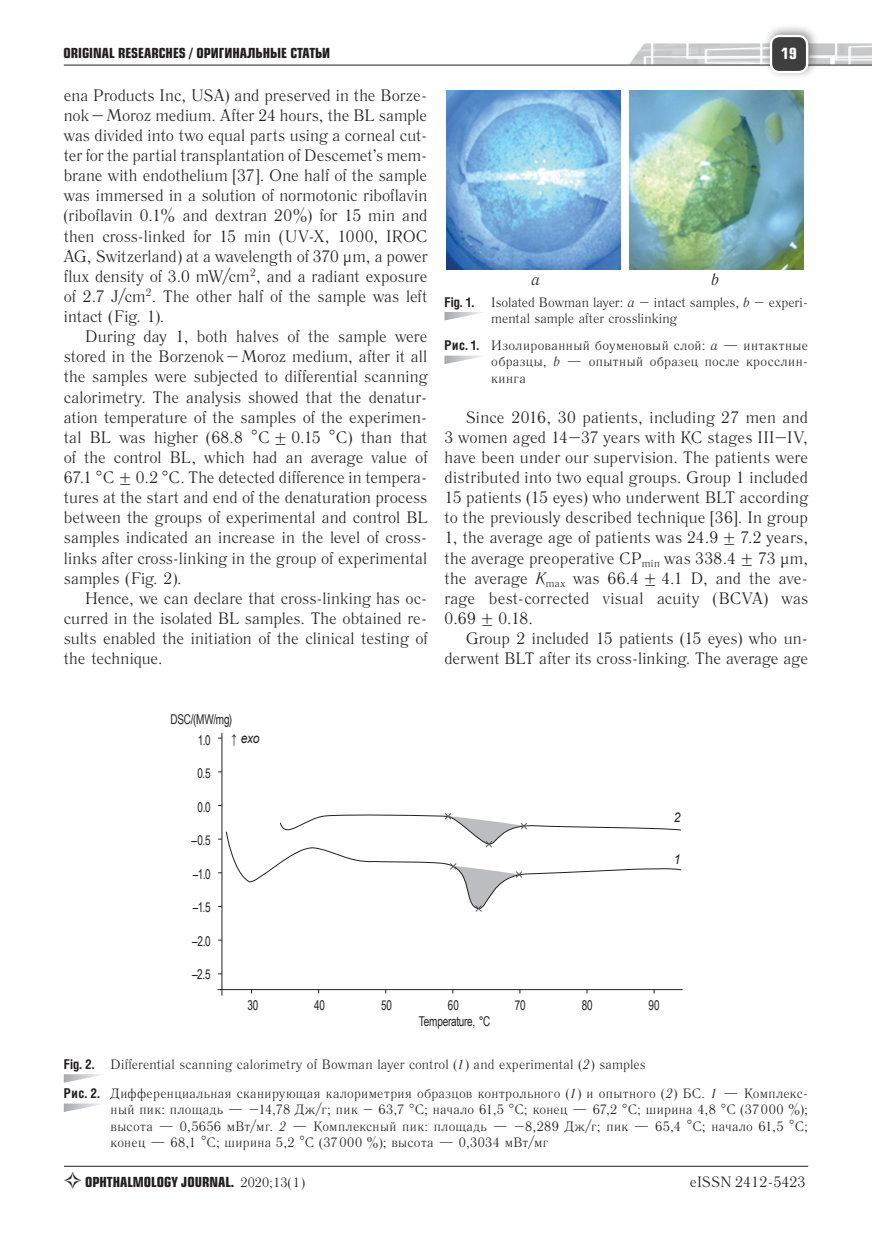
<style>
.page{position:relative;width:872px;height:1234px;background:#fff}
.page>*{position:absolute;margin:0;border:0;box-sizing:border-box;transform-origin:0 0}
.t1{font:16.5px/20.1px "Literaturnaya C";letter-spacing:.005em;color:#231f20;text-align:justify}
.t2{font:italic 16.5px "Literaturnaya C";color:#231f20}
.t3{font:15px "Literaturnaya C";color:#231f20}
.t4{font:700 15px "Europe Cond";color:#fff}
.t5{font:13.5px/16.2px "Literaturnaya C";letter-spacing:.015em;color:#231f20}
.t6{font:13.5px/16px "Arial Narrow";letter-spacing:-.02em;color:#231f20;text-align:center;scale:.9 1}
.t7{font:700 13.5px "Europe Cond";color:#231f20}
.t8{font:700 13.5px "Helios Cond";color:#231f20}
.t9{font:italic 13.5px "Arial";color:#231f20;scale:.9 1}
.s1{font-family:"Times New Roman"}
.s2{font-style:italic}
.s3{font-family:"Helios Cond";font-weight:700}
.s4{font-family:"Arial Narrow";font-style:normal}
.s5{font-family:"Europe Cond";font-weight:700}
</style>
<div class="page">
<hr style="left:64px;top:1165px;width:744px;height:1px;background:#231f20">
<img style="left:629px;top:43px;width:243px;height:22px">
<hr style="left:64px;top:65px;width:808px;height:1px;background:#231f20">
<div style="left:763px;top:24px;width:56px;height:56px;background:#231f20;opacity:.5"></div>
<div style="left:771px;top:36px;width:36px;height:36px;background:#3e3e3f;border-radius:9px"></div>
<div style="left:770px;top:35px;width:38px;height:38px;border:2px solid #fff;border-radius:9px"></div>
<svg style="left:444px;top:312px;width:39px;height:8px"></svg>
<svg style="left:444px;top:355px;width:38px;height:9px"></svg>
<hr style="left:221px;top:732px;width:1px;height:263px;background:#231f20">
<hr style="left:217px;top:988px;width:465px;height:1px;background:#231f20">
<svg style="left:218px;top:812px;width:464px;height:100px"></svg>
<svg style="left:64px;top:1074px;width:37px;height:8px"></svg>
<svg style="left:64px;top:1103px;width:37px;height:8px"></svg>
<img style="left:447px;top:90px;width:356px;height:179px">
<div style="left:621px;top:86px;width:8px;height:197px;background:#fff"></div>
<p class="t7" style="left:63px;top:44px;width:268px">ORIGINAL RESEARCHES / ОРИГИНАЛЬНЫЕ СТАТЬИ</p>
<p class="t1" style="left:64px;top:85px;width:365px">ena Products Inc, USA) and preserved in the Borze&shy;nok–Moroz medium. After 24 hours, the BL sample was divided into two equal parts using a corneal cut&shy;ter for the partial transplantation of Descemet’s mem&shy;brane with endothelium [37]. One half of the sample was immersed in a solution of normotonic riboflavin (riboflavin 0.1% and dextran 20%) for 15 min and then cross-linked for 15 min (UV-X, 1000, IROC AG, Switzerland) at a wavelength of 370 μm, a power flux density of 3.0 mW/cm<sup>2</sup>, and a radiant exposure of 2.7 J/cm<sup>2</sup>. The other half of the sample was left intact (Fig. 1).</p>
<p class="t1" style="left:64px;top:326px;width:365px;text-indent:21px">During day 1, both halves of the sample were stored in the Borzenok–Moroz medium, after it all the samples were subjected to differential scanning calorimetry. The analysis showed that the denatur&shy;ation temperature of the samples of the experimen&shy;tal BL was higher (68.8 <span class="s1">°</span>C ± 0.15 <span class="s1">°</span>C) than that of the control BL, which had an average value of 67.1 <span class="s1">°</span>C ± 0.2 <span class="s1">°</span>C. The detected difference in tempera&shy;tures at the start and end of the denaturation process between the groups of experimental and control BL samples indicated an increase in the level of cross&shy;links after cross-linking in the group of experimental samples (Fig. 2).</p>
<p class="t1" style="left:64px;top:588px;width:365px;text-indent:21px">Hence, we can declare that cross-linking has oc&shy;curred in the isolated BL samples. The obtained re&shy;sults enabled the initiation of the clinical testing of the technique.</p>
<p class="t4" style="left:781px;top:44px;width:17px">19</p>
<p class="t2" style="left:531px;top:270px;width:11px">a</p>
<p class="t2" style="left:711px;top:270px;width:10px">b</p>
<p class="t8" style="left:444px;top:293px;width:31px">Fig. 1.</p>
<p class="t5" style="left:491px;top:294px;width:318px">Isolated Bowman layer: <span class="s2">а</span> – intact samples, <span class="s2">b</span> – experi&shy;mental sample after crosslinking</p>
<p class="t5" style="left:491px;top:337px;width:318px;text-align:justify;text-indent:-47px"><span class="s3">Рис. 1.</span> Изолированный боуменовый слой: <span class="s2">а</span> — интактные образцы, <span class="s2">b</span> — опытный образец после кросслин&shy;кинга</p>
<p class="t1" style="left:444px;top:407px;width:365px;text-align:left;text-indent:21px">Since 2016, 30 patients, including 27 men and 3 women aged 14–37 years with KC stages III–IV, have been under our supervision. The patients were distributed into two equal groups. Group 1 included 15 patients (15 eyes) who underwent BLT according to the previously described technique [36]. In group 1, the average age of patients was 24.9 ± 7.2 years, the average preoperative CP<sub>min</sub> was 338.4 ± 73 μm, the average <span class="s2">K</span><sub>max</sub> was 66.4 ± 4.1 D, and the ave&shy;rage best-corrected visual acuity (BCVA) was 0.69 ± 0.18.</p>
<p class="t1" style="left:444px;top:628px;width:365px;text-align:right">Group 2 included 15 patients (15 eyes) who un&shy;derwent BLT after its cross-linking. The average age</p>
<p class="t6" style="left:170px;top:711px;width:70px">DSC/(MW/mg)</p>
<p class="t6" style="left:198px;top:731px;width:16px">1.0</p>
<p class="t6" style="left:197px;top:764px;width:16px">0.5</p>
<p class="t6" style="left:197px;top:798px;width:16px">0.0</p>
<p class="t6" style="left:191px;top:831px;width:23px">–0.5</p>
<p class="t6" style="left:193px;top:865px;width:21px">–1.0</p>
<p class="t6" style="left:193px;top:898px;width:21px">–1.5</p>
<p class="t6" style="left:192px;top:932px;width:22px">–2.0</p>
<p class="t6" style="left:192px;top:965px;width:22px">–2.5</p>
<p class="t9" style="left:231px;top:729px;width:33px"><span class="s4">↑</span> exo</p>
<p class="t9" style="left:673px;top:808px;width:9px">2</p>
<p class="t9" style="left:673px;top:850px;width:9px">1</p>
<p class="t6" style="left:247px;top:996px;width:14px">30</p>
<p class="t6" style="left:314px;top:996px;width:14px">40</p>
<p class="t6" style="left:381px;top:996px;width:14px">50</p>
<p class="t6" style="left:515px;top:996px;width:13px">70</p>
<p class="t6" style="left:581px;top:996px;width:14px">80</p>
<p class="t6" style="left:648px;top:996px;width:14px">90</p>
<p class="t6" style="left:419px;top:996px;width:81px">60<br>Temperature, °C</p>
<p class="t5" style="left:64px;top:1049px;width:746px;line-height:29.2px"><span class="s3">Fig. 2.</span> Differential scanning calorimetry of Bowman layer control (<span class="s2">1</span>) and experimental (<span class="s2">2</span>) samples<br><span class="s3">Рис. 2.</span> Дифференциальная сканирующая калориметрия образцов контрольного (<span class="s2">1</span>) и опытного (<span class="s2">2</span>) БС. <span class="s2">1</span> — Комплекс-</p>
<p class="t5" style="left:111px;top:1101px;width:699px;text-align:justify">ный пик: площадь — –14,78 Дж/г; пик – 63,7 <span class="s1">°</span>С; начало 61,5 <span class="s1">°</span>С; конец — 67,2 <span class="s1">°</span>С; ширина 4,8 <span class="s1">°</span>С (37000 %); высота — 0,5656 мВт/мг. <span class="s2">2</span> — Комплексный пик: площадь — –8,289 Дж/г; пик — 65,4 <span class="s1">°</span>С; начало 61,5 <span class="s1">°</span>С; конец — 68,1 <span class="s1">°</span>С; ширина 5,2 <span class="s1">°</span>С (37000 %); высота — 0,3034 мВт/мг</p>
<p class="t7" style="left:85px;top:1172px;width:67px">OPHTHALMOLOG</p>
<p class="t7" style="left:171px;top:1172px;width:39px">Y JOURNAL</p>
<p class="t5" style="left:231px;top:1174px;width:76px"><span class="s5">.</span> 2020;13(1)</p>
<p class="t3" style="left:690px;top:1173px;width:117px">eISSN 2412-5423</p>
</div>
